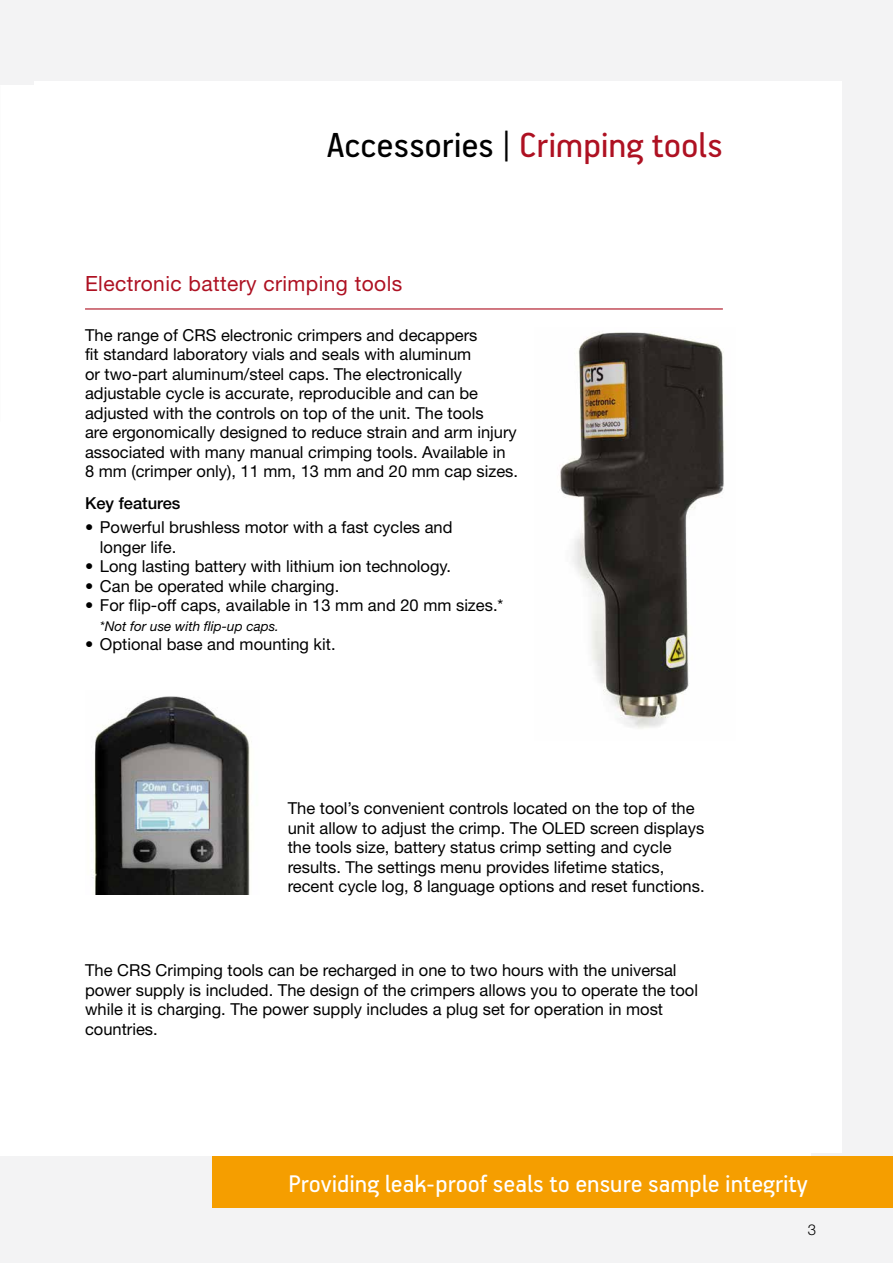
<style>
.page{position:relative;width:893px;height:1263px;background:#f3f3f4}
.page>*{position:absolute;margin:0;border:0;box-sizing:border-box;transform-origin:0 0}
.Product_family_black{font:39px "PF Handbook Pro";color:#ae1122}
.Colorblock_Footer_Se{font:27px "PF Handbook Pro";color:#fff}
.Section_Heading_with{font:21px "Helvetica Neue LT Std";letter-spacing:.02em;color:#ae1122}
.Text{font:16.5px/19.5px "Helvetica Neue LT Std";color:#000}
.Subheading{font:500 16.5px "Helvetica Neue LT Std";color:#000}
.t1{font:300 15px "Helvetica Neue LT Std";color:#000}
.t2{font:italic 13.5px "Helvetica Neue LT Std";color:#000}
.s1{color:#000}
</style>
<div class="page">
<div style="left:0;top:85px;width:810px;height:1072px;background:#fff"></div>
<div style="left:34px;top:81px;width:808px;height:1072px;background:#fff"></div>
<img style="left:92px;top:696px;width:158px;height:198px">
<hr style="left:85px;top:308px;width:638px;height:2px;background:#ae1122">
<img style="left:560px;top:332px;width:164px;height:397px">
<div style="left:212px;top:1157px;width:681px;height:51px;background:#f59e00"></div>
<p class="Product_family_black" style="left:327px;top:121px;width:398px"><span class="s1">Accessories |</span> Crimping tools</p>
<p class="Section_Heading_with" style="left:85px;top:271px;width:319px">Electronic battery crimping tools</p>
<p class="Text" style="left:85px;top:325px;width:435px">The range of CRS electronic crimpers and decappers<br>fit standard laboratory vials and seals with aluminum<br>or two-part aluminum/steel caps. The electronically adjustable cycle is accurate, reproducible and can be adjusted with the controls on top of the unit. The tools<br>are ergonomically designed to reduce strain and arm injury associated with many manual crimping tools. Available in 8 mm (crimper only), 11 mm, 13 mm and 20 mm cap sizes.</p>
<p class="Subheading" style="left:85px;top:494px;width:97px">Key features</p>
<p class="Text" style="left:100px;top:517px;width:354px;text-indent:-15px">• Powerful brushless motor with a fast cycles and longer life.</p>
<p class="Text" style="left:85px;top:556px;width:368px">• Long lasting battery with lithium ion technology.</p>
<p class="Text" style="left:85px;top:576px;width:256px">• Can be operated while charging.</p>
<p class="Text" style="left:85px;top:595px;width:420px">• For flip-off caps, available in 13 mm and 20 mm sizes.*</p>
<p class="t2" style="left:100px;top:618px;width:181px">*Not for use with flip-up caps.</p>
<p class="Text" style="left:85px;top:634px;width:252px">• Optional base and mounting kit.</p>
<p class="Text" style="left:288px;top:798px;width:418px">The tool’s convenient controls located on the top of the unit allow to adjust the crimp. The OLED screen displays the tools size, battery status crimp setting and cycle results. The settings menu provides lifetime statics, recent cycle log, 8 language options and reset functions.</p>
<p class="Text" style="left:85px;top:960px;width:615px">The CRS Crimping tools can be recharged in one to two hours with the universal power supply is included. The design of the crimpers allows you to operate the tool while it is charging. The power supply includes a plug set for operation in most countries.</p>
<p class="Colorblock_Footer_Se" style="left:288px;top:1167px;width:521px">Providing leak-proof seals to ensure sample integrity</p>
<p class="t1" style="left:808px;top:1221px;width:10px">3</p>
</div>
